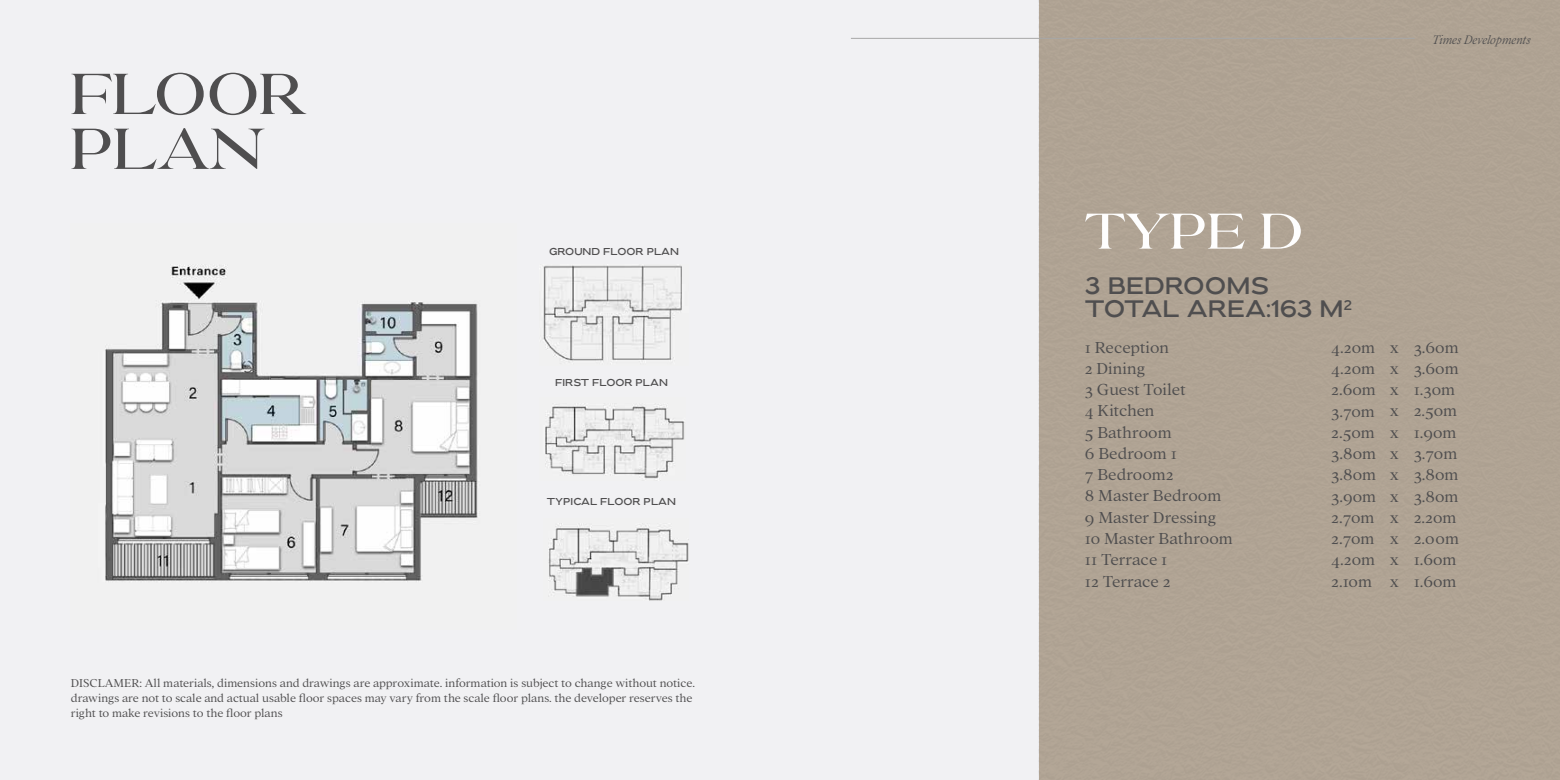
<style>
.page{position:relative;width:1560px;height:780px;background:#fff}
.page>*{position:absolute;margin:0;border:0;box-sizing:border-box;transform-origin:0 0}
.t1{font:57.5px/54.9px "Future History";color:#4f4e4f}
.t2{font:50px "Future History";color:#fefefe}
.t3{font:23.75px/23.8px "Future History";color:#4f4e4f}
.t4{font:300 17.38px/21.2px "Addington CF";color:#4f4e4f}
.t5{font:italic 100 13.5px "Addington CF";letter-spacing:-.005em;color:#4f4e4f}
.t6{font:300 12.5px/15px "Addington CF";letter-spacing:-.01em;color:#4f4e4f}
.t7{font:10px "Future History";color:#4f4e4f}
</style>
<div class="page">
<div style="left:0;top:0;width:1038px;height:780px;background:#f1f1f3"></div>
<hr style="left:850px;top:38px;width:564px;height:1px;background:#a7a7a7">
<img style="left:105px;top:265px;width:373px;height:317px">
<img style="left:543px;top:264px;width:139px;height:99px">
<img style="left:545px;top:404px;width:140px;height:75px">
<img style="left:548px;top:523px;width:140px;height:77px">
<h1 class="t1" style="left:71px;top:68px;width:237px">FLOOR<br>PLAN</h1>
<p class="t7" style="left:549px;top:246px;width:131px">GROUND FLOOR PLAN</p>
<p class="t7" style="left:555px;top:376px;width:114px">FIRST FLOOR PLAN</p>
<p class="t7" style="left:547px;top:495px;width:130px">TYPICAL FLOOR PLAN</p>
<p class="t6" style="left:71px;top:676px;width:625px">DISCLAMER: All materials, dimensions and drawings are approximate. information is subject to change without notice. drawings are not to scale and actual usable floor spaces may vary from the scale floor plans. the developer reserves the right to make revisions to the floor plans</p>
<h2 class="t2" style="left:1084px;top:202px;width:220px">TYPE D</h2>
<h3 class="t3" style="left:1084px;top:274px;width:268px">3 BEDROOMS<br>TOTAL AREA:163 M<sup>2</sup></h3>
<p class="t5" style="left:1431px;top:32px;width:100px">Times Developments</p>
<p class="t4" style="left:1084px;top:337px;width:149px">1 Reception<br>2 Dining<br>3 Guest Toilet<br>4 Kitchen<br>5 Bathroom<br>6 Bedroom 1<br>7 Bedroom2<br>8 Master Bedroom<br>9 Master Dressing<br>10 Master Bathroom<br>11 Terrace 1<br>12 Terrace 2</p>
<p class="t4" style="left:1413px;top:337px;width:47px">3.60m<br>3.60m<br>1.30m<br>2.50m<br>1.90m<br>3.70m<br>3.80m<br>3.80m<br>2.20m<br>2.00m<br>1.60m<br>1.60m</p>
<p class="t4" style="left:1331px;top:337px;width:46px;text-align:justify">4.20m 4.20m 2.60m 3.70m 2.50m 3.80m 3.80m 3.90m 2.70m 2.70m 4.20m 2.10m</p>
<p class="t4" style="left:1389px;top:337px;width:11px;text-align:justify">x x x x x x x x x x x x</p>
</div>
